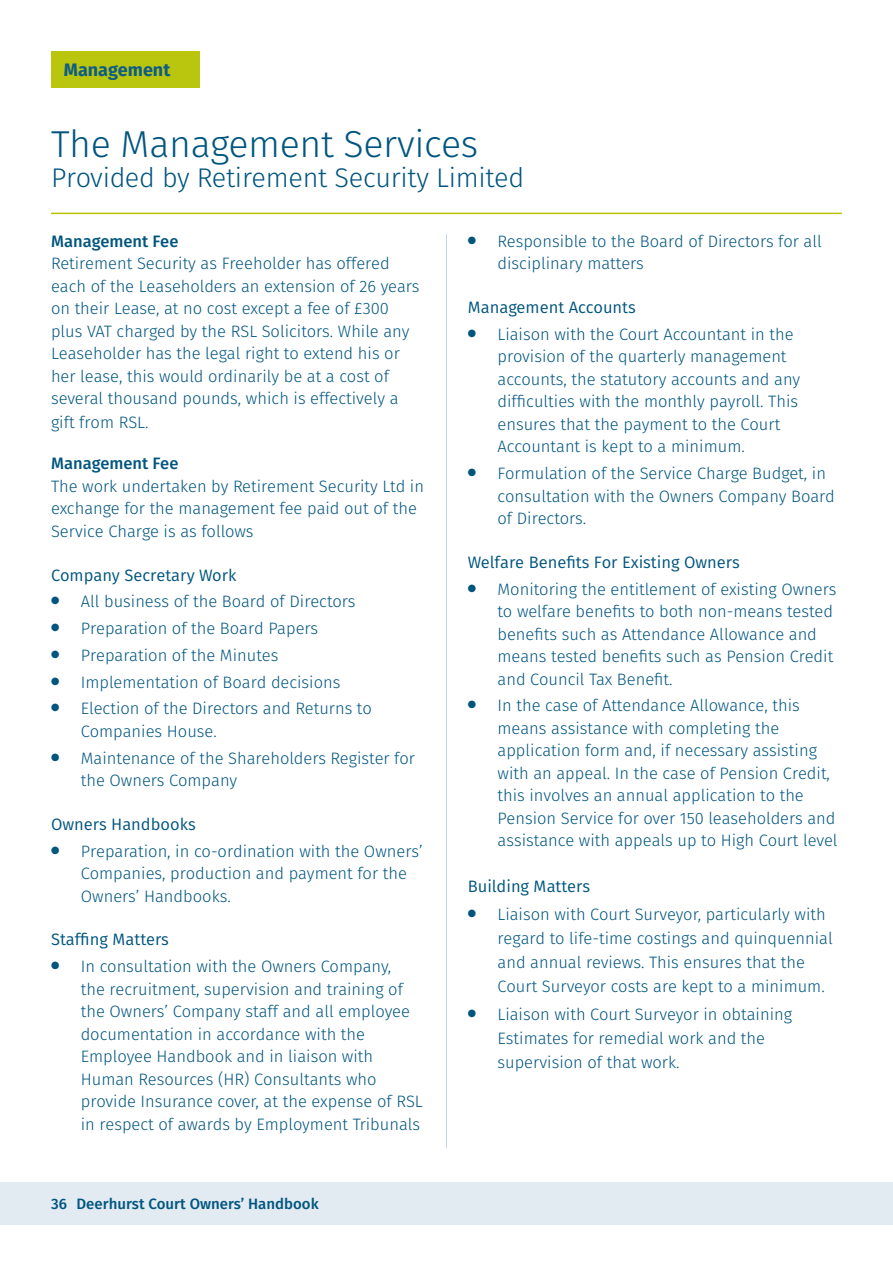
<style>
.page{position:relative;width:893px;height:1263px;background:#fff}
.page>*{position:absolute;margin:0;border:0;box-sizing:border-box;transform-origin:0 0}
.t1{font:300 37.5px "Fira Sans";letter-spacing:-.01em;color:#00557f}
.t2{font:300 27px "Fira Sans";letter-spacing:-.01em;color:#00557f}
.t3{font:700 18px "Fira Sans";color:#00557f}
.t4{font:300 16.5px/22.5px "Fira Sans";color:#00557f}
.t5{font:16.5px "Fira Sans";color:#00557f}
.t6{font:500 16.5px "Fira Sans";color:#00557f}
.t7{font:500 15px "Fira Sans";color:#00557f}
</style>
<div class="page">
<div style="left:0;top:1182px;width:893px;height:43px;background:#e2eaf2"></div>
<hr style="left:446px;top:234px;width:1px;height:914px;background:#c6d5e4">
<hr style="left:51px;top:213px;width:791px;height:1px;background:#b7c200">
<div style="left:51px;top:51px;width:149px;height:36px;background:#bac50d"></div>
<p class="t3" style="left:64px;top:57px;width:108px">Management</p>
<h1 class="t1" style="left:51px;top:118px;width:429px">The Management Services</h1>
<h2 class="t2" style="left:51px;top:159px;width:475px">Provided by Retirement Security Limited</h2>
<p class="t6" style="left:51px;top:229px;width:129px">Management Fee</p>
<p class="t4" style="left:51px;top:254px;width:370px">Retirement Security as Freeholder has offered each of the Leaseholders an extension of 26 years on their Lease, at no cost except a fee of £300 plus VAT charged by the RSL Solicitors. While any Leaseholder has the legal right to extend his or her lease, this would ordinarily be at a cost of several thousand pounds, which is effectively a</p>
<p class="t4" style="left:51px;top:413px;width:99px">gift from RSL.</p>
<p class="t6" style="left:51px;top:452px;width:129px">Management Fee</p>
<p class="t4" style="left:51px;top:476px;width:375px">The work undertaken by Retirement Security Ltd in exchange for the management fee paid out of the<br>Service Charge is as follows</p>
<p class="t5" style="left:51px;top:563px;width:187px">Company Secretary Work</p>
<p class="t4" style="left:51px;top:592px;width:306px">● All business of the Board of Directors</p>
<p class="t4" style="left:51px;top:618px;width:269px">● Preparation of the Board Papers</p>
<p class="t4" style="left:51px;top:645px;width:229px">● Preparation of the Minutes</p>
<p class="t4" style="left:51px;top:672px;width:291px">● Implementation of Board decisions</p>
<p class="t4" style="left:81px;top:699px;width:293px;text-indent:-30px">● Election of the Directors and Returns to<br>Companies House.</p>
<p class="t4" style="left:81px;top:748px;width:336px;text-indent:-30px">● Maintenance of the Shareholders Register for the Owners Company</p>
<p class="t5" style="left:51px;top:813px;width:146px">Owners Handbooks</p>
<p class="t4" style="left:81px;top:841px;width:343px;text-indent:-30px">● Preparation, in co-ordination with the Owners’<br>Companies, production and payment for the<br>Owners’ Handbooks.</p>
<p class="t5" style="left:51px;top:928px;width:119px">Staffing Matters</p>
<p class="t4" style="left:81px;top:956px;width:343px;text-indent:-30px">● In consultation with the Owners Company,<br>the recruitment, supervision and training of the Owners’ Company staff and all employee documentation in accordance with the Employee Handbook and in liaison with Human Resources (HR) Consultants who provide Insurance cover, at the expense of RSL in respect of awards by Employment Tribunals</p>
<p class="t7" style="left:51px;top:1193px;width:269px">36 Deerhurst Court Owners’ Handbook</p>
<p class="t4" style="left:497px;top:231px;width:326px;text-indent:-30px">● Responsible to the Board of Directors for all disciplinary matters</p>
<p class="t5" style="left:468px;top:296px;width:170px">Management Accounts</p>
<p class="t4" style="left:497px;top:324px;width:304px;text-indent:-30px">● Liaison with the Court Accountant in the provision of the quarterly management accounts, the statutory accounts and any difficulties with the monthly payroll. This ensures that the payment to the Court Accountant is kept to a minimum.</p>
<p class="t4" style="left:497px;top:463px;width:339px;text-indent:-30px">● Formulation of the Service Charge Budget, in consultation with the Owners Company Board of Directors.</p>
<p class="t5" style="left:468px;top:551px;width:273px">Welfare Benefits For Existing Owners</p>
<p class="t4" style="left:497px;top:579px;width:340px;text-indent:-30px">● Monitoring the entitlement of existing Owners to welfare benefits to both non-means tested benefits such as Attendance Allowance and means tested benefits such as Pension Credit and Council Tax Benefit.</p>
<p class="t4" style="left:497px;top:696px;width:342px;text-indent:-30px">● In the case of Attendance Allowance, this means assistance with completing the application form and, if necessary assisting with an appeal. In the case of Pension Credit, this involves an annual application to the Pension Service for over 150 leaseholders and assistance with appeals up to High Court level</p>
<p class="t5" style="left:468px;top:874px;width:124px">Building Matters</p>
<p class="t4" style="left:497px;top:903px;width:337px;line-height:24px;text-indent:-30px">● Liaison with Court Surveyor, particularly with regard to life-time costings and quinquennial and annual reviews. This ensures that the Court Surveyor costs are kept to a minimum.</p>
<p class="t4" style="left:497px;top:1004px;width:296px;line-height:24px;text-indent:-30px">● Liaison with Court Surveyor in obtaining<br>Estimates for remedial work and the supervision of that work.</p>
</div>
